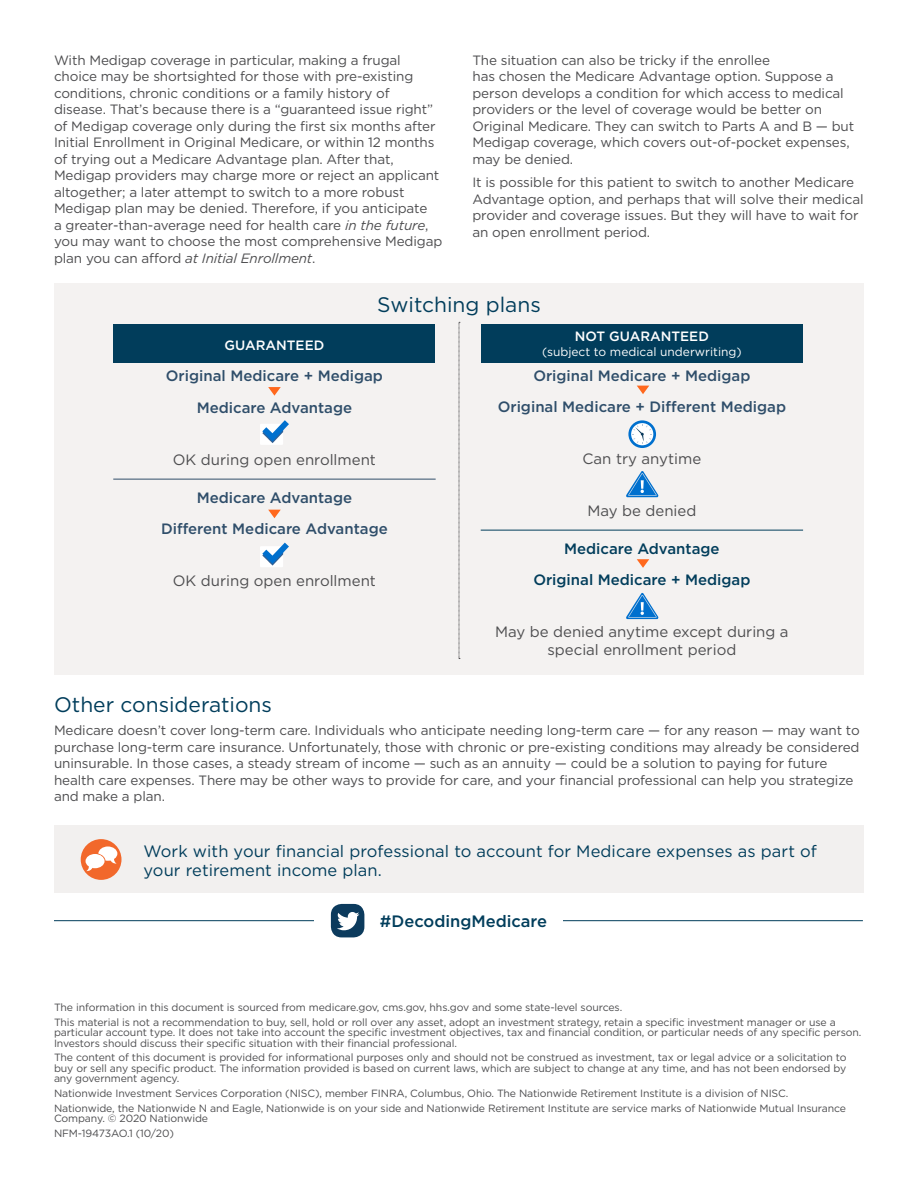
<style>
.page{position:relative;width:918px;height:1188px;background:#fff}
.page>*{position:absolute;margin:0;border:0;box-sizing:border-box;transform-origin:0 0}
.t1{font:21px "Gotham";color:#013d5b}
.Body_copy{font:16.5px/19.5px "Gotham";letter-spacing:.005em;color:#013d5b}
.Body_copy-2{font:500 16.5px "Gotham";color:#013d5b}
.Body_copy-3{font:500 15px "Gotham";color:#2f4e6a}
.Body_copy-4{font:15px/18px "Gotham";color:#4d4d4f;text-align:center}
.Body_copy-5{font:500 15px "Gotham";color:#013d5b}
.Body_copy-6{font:13.5px/16.5px "Gotham";letter-spacing:-.01em;color:#4d4d4f}
.t2{font:500 13.5px "Gotham";color:#fff}
.t3{font:12px "Gotham";color:#fff}
.Disclosure{font:10.5px/10.5px "Gotham";letter-spacing:-.01em;color:#4d4d4f}
.s1{font-style:italic}
</style>
<div class="page">
<div style="left:54px;top:826px;width:810px;height:67px;background:#f2f0ef"></div>
<div style="left:81px;top:839px;width:41px;height:41px;background:#f2682b;border-radius:50%"></div>
<svg style="left:86px;top:846px;width:31px;height:25px"></svg>
<div style="left:54px;top:284px;width:810px;height:391px;background:#f4f2f1"></div>
<div style="left:113px;top:324px;width:322px;height:39px;background:#013d5b"></div>
<div style="left:481px;top:324px;width:322px;height:39px;background:#013d5b"></div>
<hr style="left:113px;top:479px;width:323px;height:1px;background:#2f4e6a">
<hr style="left:481px;top:530px;width:322px;height:1px;background:#013d5b">
<hr style="left:54px;top:920px;width:809px;height:1px;background:#013d5b">
<div style="left:314px;top:908px;width:249px;height:25px;background:#fff"></div>
<svg style="left:459px;top:322px;width:1px;height:337px"></svg>
<svg style="left:268px;top:387px;width:13px;height:9px"></svg>
<svg style="left:268px;top:510px;width:13px;height:8px"></svg>
<svg style="left:637px;top:386px;width:12px;height:8px"></svg>
<svg style="left:637px;top:559px;width:12px;height:9px"></svg>
<div style="left:260px;top:424px;width:23px;height:21px;background:#fff"></div>
<svg style="left:262px;top:420px;width:27px;height:23px"></svg>
<div style="left:260px;top:546px;width:23px;height:21px;background:#fff"></div>
<svg style="left:262px;top:543px;width:27px;height:23px"></svg>
<svg style="left:626px;top:471px;width:33px;height:26px"></svg>
<svg style="left:626px;top:593px;width:33px;height:26px"></svg>
<svg style="left:628px;top:420px;width:28px;height:28px"></svg>
<div style="left:331px;top:904px;width:33px;height:33px;background:#0c3b5d;border-radius:11px"></div>
<svg style="left:337px;top:912px;width:22px;height:18px"></svg>
<p class="Body_copy-6" style="left:54px;top:51px;width:390px">With Medigap coverage in particular, making a frugal choice may be shortsighted for those with pre-existing conditions, chronic conditions or a family history of disease. That’s because there is a “guaranteed issue right” of Medigap coverage only during the first six months after Initial Enrollment in Original Medicare, or within 12 months of trying out a Medicare Advantage plan. After that, Medigap providers may charge more or reject an applicant altogether; a later attempt to switch to a more robust Medigap plan may be denied. Therefore, if you anticipate<br>a greater-than-average need for health care <span class="s1">in the future</span>, you may want to choose the most comprehensive Medigap plan you can afford <span class="s1">at Initial Enrollment</span>.</p>
<p class="Body_copy-6" style="left:472px;top:51px;width:383px">The situation can also be tricky if the enrollee<br>has chosen the Medicare Advantage option. Suppose a person develops a condition for which access to medical providers or the level of coverage would be better on Original Medicare. They can switch to Parts A and B — but Medigap coverage, which covers out-of-pocket expenses, may be denied.</p>
<p class="Body_copy-6" style="left:472px;top:174px;width:393px">It is possible for this patient to switch to another Medicare Advantage option, and perhaps that will solve their medical provider and coverage issues. But they will have to wait for an open enrollment period.</p>
<h2 class="t1" style="left:377px;top:291px;width:165px">Switching plans</h2>
<h3 class="t2" style="left:225px;top:336px;width:101px">GUARANTEED</h3>
<p class="Body_copy-3" style="left:166px;top:366px;width:219px">Original Medicare + Medigap</p>
<p class="Body_copy-3" style="left:197px;top:398px;width:157px">Medicare Advantage</p>
<p class="Body_copy-4" style="left:173px;top:450px;width:205px">OK during open enrollment</p>
<p class="Body_copy-3" style="left:197px;top:488px;width:157px">Medicare Advantage</p>
<p class="Body_copy-3" style="left:161px;top:519px;width:228px">Different Medicare Advantage</p>
<p class="Body_copy-4" style="left:173px;top:571px;width:205px">OK during open enrollment</p>
<h3 class="t2" style="left:575px;top:327px;width:136px">NOT GUARANTEED</h3>
<h3 class="t3" style="left:542px;top:344px;width:201px">(subject to medical underwriting)</h3>
<p class="Body_copy-3" style="left:533px;top:365px;width:219px">Original Medicare + Medigap</p>
<p class="Body_copy-3" style="left:498px;top:397px;width:290px">Original Medicare + Different Medigap</p>
<p class="Body_copy-4" style="left:583px;top:449px;width:120px">Can try anytime</p>
<p class="Body_copy-4" style="left:587px;top:501px;width:110px">May be denied</p>
<p class="Body_copy-5" style="left:564px;top:539px;width:157px">Medicare Advantage</p>
<p class="Body_copy-5" style="left:533px;top:570px;width:219px">Original Medicare + Medigap</p>
<p class="Body_copy-4" style="left:495px;top:622px;width:295px">May be denied anytime except during a special enrollment period</p>
<h2 class="t1" style="left:54px;top:691px;width:220px">Other considerations</h2>
<p class="Body_copy-6" style="left:54px;top:722px;width:807px">Medicare doesn’t cover long-term care. Individuals who anticipate needing long-term care — for any reason — may want to purchase long-term care insurance. Unfortunately, those with chronic or pre-existing conditions may already be considered uninsurable. In those cases, a steady stream of income — such as an annuity — could be a solution to paying for future health care expenses. There may be other ways to provide for care, and your financial professional can help you strategize and make a plan.</p>
<p class="Body_copy" style="left:144px;top:841px;width:675px">Work with your financial professional to account for Medicare expenses as part of your retirement income plan.</p>
<p class="Body_copy-2" style="left:380px;top:911px;width:169px">#DecodingMedicare</p>
<p class="Disclosure" style="left:54px;top:1002px;width:570px">The information in this document is sourced from medicare.gov, cms.gov, hhs.gov and some state-level sources.</p>
<p class="Disclosure" style="left:54px;top:1017px;width:809px">This material is not a recommendation to buy, sell, hold or roll over any asset, adopt an investment strategy, retain a specific investment manager or use a particular account type. It does not take into account the specific investment objectives, tax and financial condition, or particular needs of any specific person.<br>Investors should discuss their specific situation with their financial professional.</p>
<p class="Disclosure" style="left:54px;top:1052px;width:794px;text-align:justify">The content of this document is provided for informational purposes only and should not be construed as investment, tax or legal advice or a solicitation to buy or sell any specific product. The information provided is based on current laws, which are subject to change at any time, and has not been endorsed by any government agency.</p>
<p class="Disclosure" style="left:54px;top:1088px;width:736px">Nationwide Investment Services Corporation (NISC), member FINRA, Columbus, Ohio. The Nationwide Retirement Institute is a division of NISC.</p>
<p class="Disclosure" style="left:54px;top:1102px;width:794px">Nationwide, the Nationwide N and Eagle, Nationwide is on your side and Nationwide Retirement Institute are service marks of Nationwide Mutual Insurance<br>Company. © 2020 Nationwide</p>
<p class="Disclosure" style="left:54px;top:1127px;width:122px">NFM-19473AO.1 (10/20)</p>
</div>
